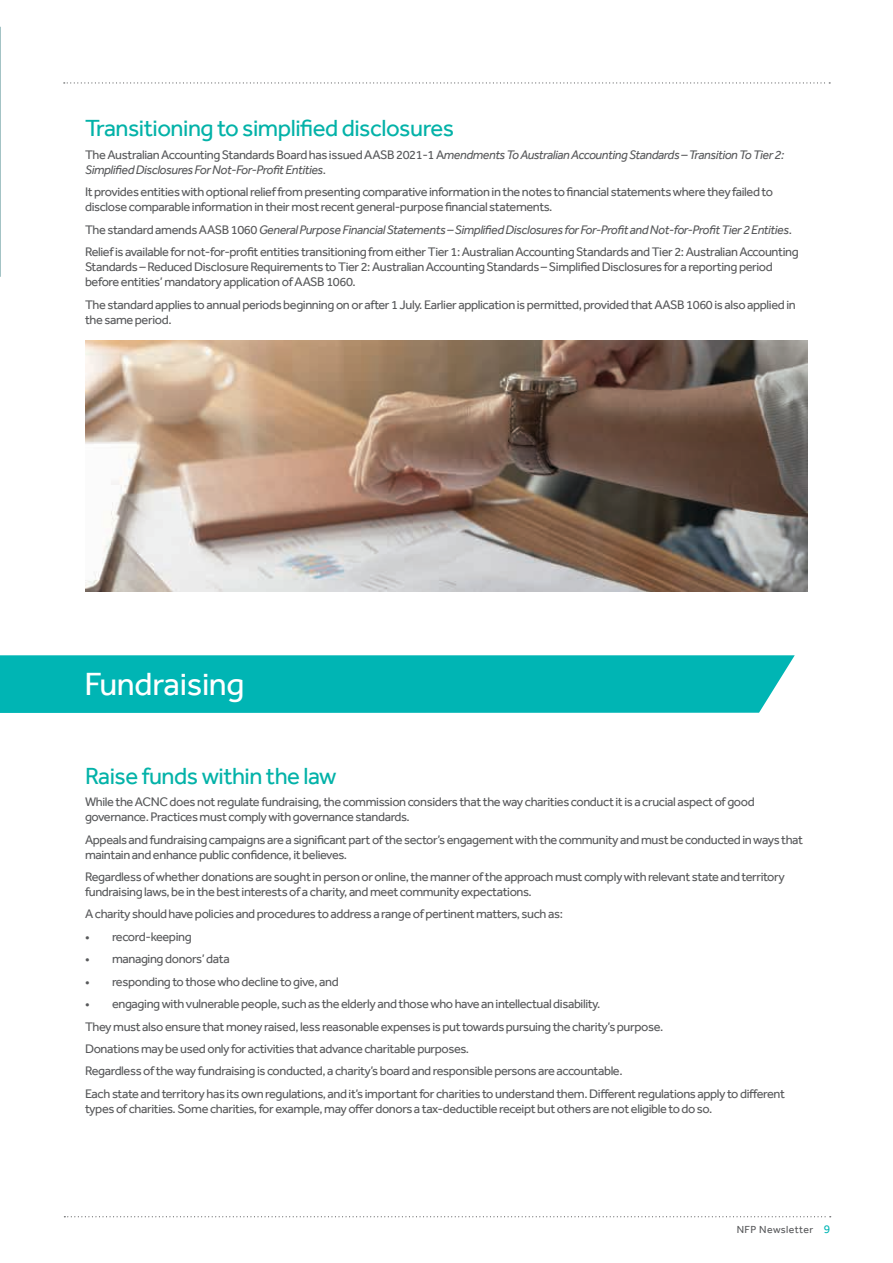
<style>
.page{position:relative;width:893px;height:1263px;background:#fff}
.page>*{position:absolute;margin:0;border:0;box-sizing:border-box;transform-origin:0 0}
.t1{font:33px "Effra";letter-spacing:-.01em;color:#fff}
.t2{font:24px "Effra";letter-spacing:-.02em;color:#03b2a8}
.t3{font:12.75px/15px "Effra";letter-spacing:-.03em;color:#58595b}
.t4{font:italic 12.75px/15px "Effra";letter-spacing:-.03em;color:#58595b}
.t5{font:10.5px "Effra";letter-spacing:.04em;color:#58595b}
.s1{font-style:normal}
.s2{font-style:italic}
.s3{font-size:12px;color:#00b5b4}
</style>
<div class="page">
<svg style="left:64px;top:1216px;width:767px;height:1px"></svg>
<img style="left:85px;top:340px;width:723px;height:251px">
<svg style="left:64px;top:82px;width:766px;height:2px"></svg>
<svg style="left:0;top:26px;width:1px;height:251px"></svg>
<div style="left:0;top:655px;width:795px;height:58px;background:#00b5b4"></div>
<h2 class="t2" style="left:85px;top:114px;width:370px">Transitioning to simplified disclosures</h2>
<p class="t4" style="left:85px;top:147px;width:701px"><span class="s1">The Australian Accounting Standards Board has issued AASB 2021-1 A</span>mendments To Australian Accounting Standards – Transition To Tier 2:<br>Simplified Disclosures For Not-For-Profit Entities<span class="s1">.</span></p>
<p class="t3" style="left:85px;top:184px;width:689px">It provides entities with optional relief from presenting comparative information in the notes to financial statements where they failed to disclose comparable information in their most recent general-purpose financial statements.</p>
<p class="t3" style="left:85px;top:218px;width:715px;line-height:22.5px">The standard amends AASB 1060 <span class="s2">General Purpose Financial Statements – Simplified Disclosures for For-Profit and Not-for-Profit Tier 2 Entities</span>.<br>Relief is available for not-for-profit entities transitioning from either Tier 1: Australian Accounting Standards and Tier 2: Australian Accounting</p>
<p class="t3" style="left:85px;top:259px;width:689px">Standards – Reduced Disclosure Requirements to Tier 2: Australian Accounting Standards – Simplified Disclosures for a reporting period before entities’ mandatory application of AASB 1060.</p>
<p class="t3" style="left:85px;top:297px;width:712px">The standard applies to annual periods beginning on or after 1 July. Earlier application is permitted, provided that AASB 1060 is also applied in the same period.</p>
<h1 class="t1" style="left:85px;top:665px;width:162px">Fundraising</h1>
<h2 class="t2" style="left:85px;top:762px;width:253px">Raise funds within the law</h2>
<p class="t3" style="left:85px;top:794px;width:671px">While the ACNC does not regulate fundraising, the commission considers that the way charities conduct it is a crucial aspect of good governance. Practices must comply with governance standards.</p>
<p class="t3" style="left:85px;top:832px;width:720px">Appeals and fundraising campaigns are a significant part of the sector’s engagement with the community and must be conducted in ways that maintain and enhance public confidence, it believes.</p>
<p class="t3" style="left:85px;top:869px;width:701px">Regardless of whether donations are sought in person or online, the manner of the approach must comply with relevant state and territory fundraising laws, be in the best interests of a charity, and meet community expectations.</p>
<p class="t3" style="left:85px;top:906px;width:479px">A charity should have policies and procedures to address a range of pertinent matters, such as:</p>
<p class="t3" style="left:85px;top:929px;width:108px">• record-keeping</p>
<p class="t3" style="left:85px;top:951px;width:146px">• managing donors’ data</p>
<p class="t3" style="left:85px;top:974px;width:255px">• responding to those who decline to give, and</p>
<p class="t3" style="left:85px;top:992px;width:701px;line-height:22.5px">• engaging with vulnerable people, such as the elderly and those who have an intellectual disability.<br>They must also ensure that money raised, less reasonable expenses is put towards pursuing the charity’s purpose.<br>Donations may be used only for activities that advance charitable purposes.<br>Regardless of the way fundraising is conducted, a charity’s board and responsible persons are accountable.<br>Each state and territory has its own regulations, and it’s important for charities to understand them. Different regulations apply to different</p>
<p class="t3" style="left:85px;top:1101px;width:629px">types of charities. Some charities, for example, may offer donors a tax-deductible receipt but others are not eligible to do so.</p>
<p class="t5" style="left:737px;top:1223px;width:95px">NFP Newsletter <span class="s3">9</span></p>
</div>
